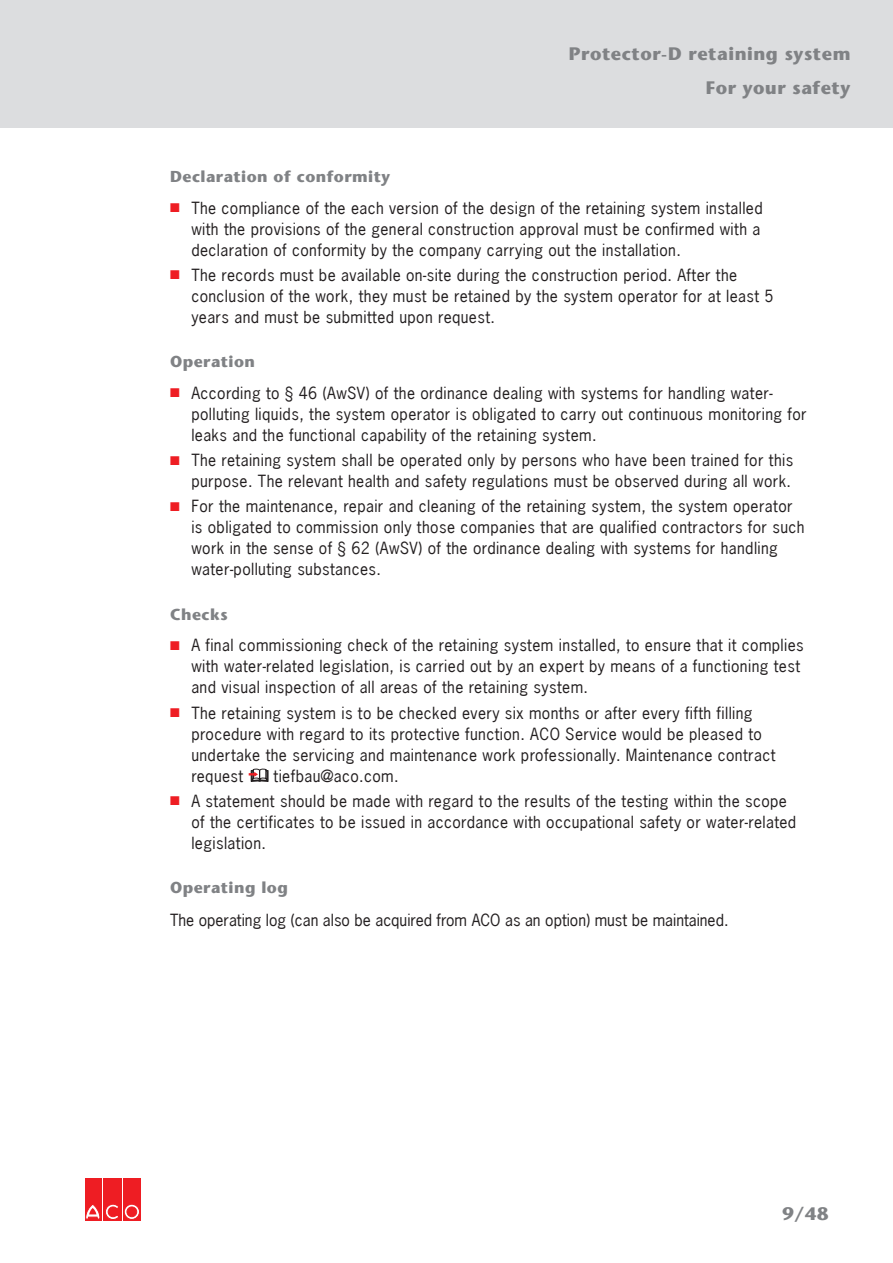
<style>
.page{position:relative;width:893px;height:1263px;background:#fff}
.page>*{position:absolute;margin:0;border:0;box-sizing:border-box;transform-origin:0 0}
.t1{font:700 18px "Stone Sans";letter-spacing:.03em;color:#808285}
.body_basic_Einzug{font:15.75px/21px "News Gothic";letter-spacing:.025em;color:#231f20}
.body_basic_Einzug-2{font:15.75px "News Gothic";color:#231f20}
.heading_h4_no{font:700 15.75px "Stone Sans";letter-spacing:.03em;color:#808285}
.s1{color:#ee1d23}
</style>
<div class="page">
<div style="left:0;top:0;width:893px;height:128px;background:#dcdddf"></div>
<div style="left:85px;top:1178px;width:17px;height:42px;background:#ee1d23"></div>
<div style="left:103px;top:1178px;width:18px;height:42px;background:#ee1d23"></div>
<svg style="left:86px;top:1204px;width:32px;height:15px"></svg>
<div style="left:123px;top:1178px;width:17px;height:42px;background:#ee1d23"></div>
<svg style="left:124px;top:1204px;width:15px;height:15px"></svg>
<div style="left:124px;top:1204px;width:16px;height:15px;border:1px solid #ee1d23;border-radius:50%"></div>
<div style="left:127px;top:1207px;width:10px;height:10px;background:#ee1d23;border-radius:50%"></div>
<div style="left:127px;top:1207px;width:10px;height:10px;border:1px solid #ee1d23;border-radius:50%"></div>
<svg style="left:249px;top:769px;width:19px;height:13px"></svg>
<p class="t1" style="left:569px;top:43px;width:283px">Protector-D retaining system</p>
<p class="t1" style="left:706px;top:77px;width:146px">For your safety</p>
<p class="heading_h4_no" style="left:170px;top:167px;width:222px">Declaration of conformity</p>
<p class="body_basic_Einzug" style="left:191px;top:197px;width:573px;text-indent:-21px"><span class="s1">■</span> The compliance of the each version of the design of the retaining system installed with the provisions of the general construction approval must be confirmed with a declaration of conformity by the company carrying out the installation.</p>
<p class="body_basic_Einzug" style="left:191px;top:264px;width:584px;text-indent:-21px"><span class="s1">■</span> The records must be available on-site during the construction period. After the conclusion of the work, they must be retained by the system operator for at least 5 years and must be submitted upon request.</p>
<p class="heading_h4_no" style="left:170px;top:352px;width:86px">Operation</p>
<p class="body_basic_Einzug" style="left:191px;top:382px;width:617px;text-indent:-21px"><span class="s1">■</span> According to § 46 (AwSV) of the ordinance dealing with systems for handling water&shy;polluting liquids, the system operator is obligated to carry out continuous monitoring for leaks and the functional capability of the retaining system.</p>
<p class="body_basic_Einzug" style="left:170px;top:449px;width:625px;text-align:right"><span class="s1">■</span> The retaining system shall be operated only by persons who have been trained for this purpose. The relevant health and safety regulations must be observed during all work.</p>
<p class="body_basic_Einzug" style="left:191px;top:496px;width:615px;text-indent:-21px"><span class="s1">■</span> For the maintenance, repair and cleaning of the retaining system, the system operator is obligated to commission only those companies that are qualified contractors for such work in the sense of § 62 (AwSV) of the ordinance dealing with systems for handling water-polluting substances.</p>
<p class="heading_h4_no" style="left:170px;top:605px;width:59px">Checks</p>
<p class="body_basic_Einzug" style="left:191px;top:635px;width:614px;text-indent:-21px"><span class="s1">■</span> A final commissioning check of the retaining system installed, to ensure that it complies with water-related legislation, is carried out by an expert by means of a functioning test and visual inspection of all areas of the retaining system.</p>
<p class="body_basic_Einzug" style="left:191px;top:702px;width:586px;text-indent:-21px"><span class="s1">■</span> The retaining system is to be checked every six months or after every fifth filling procedure with regard to its protective function. ACO Service would be pleased to undertake the servicing and maintenance work professionally. Maintenance contract request</p>
<p class="body_basic_Einzug" style="left:274px;top:765px;width:127px">tiefbau@aco.com.</p>
<p class="body_basic_Einzug" style="left:191px;top:790px;width:606px;text-indent:-21px"><span class="s1">■</span> A statement should be made with regard to the results of the testing within the scope of the certificates to be issued in accordance with occupational safety or water-related legislation.</p>
<p class="heading_h4_no" style="left:170px;top:878px;width:119px">Operating log</p>
<p class="body_basic_Einzug-2" style="left:170px;top:910px;width:560px">The operating log (can also be acquired from ACO as an option) must be maintained.</p>
<p class="t1" style="left:782px;top:1203px;width:47px">9/48</p>
</div>
